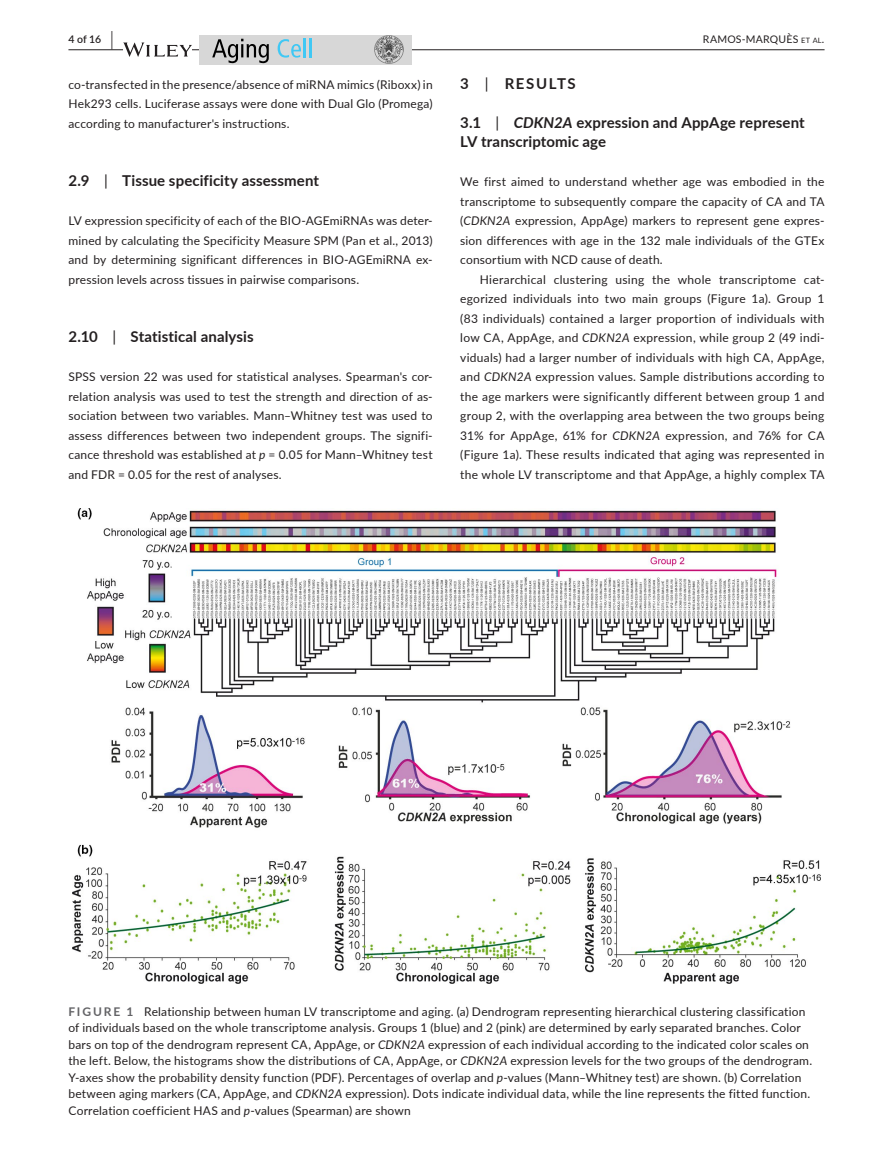
<style>
.page{position:relative;width:893px;height:1174px;background:#fff}
.page>*{position:absolute;margin:0;border:0;box-sizing:border-box;transform-origin:0 0}
.t1{font:700 15px/19.5px "Lato";letter-spacing:.005em;color:#231f20}
.t2{font:700 15px "Lato";letter-spacing:.105em;color:#231f20}
.t3{font:12px/19.5px "Lato";letter-spacing:.015em;color:#231f20;text-align:justify}
.t4{font:10.5px "Lato";letter-spacing:.02em;color:#231f20}
.t5{font:600 10.5px "Lato";color:#231f20}
.s1{font-size:19.5px}
.s2{font-size:7.35px}
.s3{font-weight:400}
.s4{font-style:italic}
.s5{font-weight:700;color:#636366}
</style>
<div class="page">
<hr style="left:68px;top:49px;width:756px;height:1px;background:#231f20">
<svg style="left:123px;top:42px;width:69px;height:15px"></svg>
<div style="left:200px;top:35px;width:212px;height:29px;background:#d7d7d7"></div>
<svg style="left:212px;top:39px;width:57px;height:24px"></svg>
<svg style="left:278px;top:38px;width:28px;height:20px"></svg>
<hr style="left:309px;top:38px;width:3px;height:19px;background:#40c8f4">
<img style="left:375px;top:35px;width:28px;height:29px">
<img style="left:72px;top:508px;width:749px;height:475px">
<p class="t5" style="left:68px;top:31px;width:46px">4 of 16 <span class="s1">|</span></p>
<p class="t4" style="left:703px;top:31px;width:123px">RAMOS-MARQUÈS <span class="s2">et al</span>.</p>
<p class="t3" style="left:68px;top:74px;width:366px">co-transfected in the presence/absence of miRNA mimics (Riboxx) in Hek293 cells. Luciferase assays were done with Dual Glo (Promega) according to manufacturer's instructions.</p>
<p class="t2" style="left:460px;top:72px;width:117px">3 <span class="s3">|</span> RESULTS</p>
<p class="t1" style="left:460px;top:112px;width:346px">3.1 <span class="s3">|</span> <span class="s4">CDKN2A</span> expression and AppAge represent<br>LV transcriptomic age</p>
<p class="t3" style="left:460px;top:171px;width:366px">We first aimed to understand whether age was embodied in the transcriptome to subsequently compare the capacity of CA and TA (<span class="s4">CDKN2A</span> expression, AppAge) markers to represent gene expres&shy;sion differences with age in the 132 male individuals of the GTEx consortium with NCD cause of death.</p>
<p class="t3" style="left:460px;top:269px;width:366px;text-indent:20px">Hierarchical clustering using the whole transcriptome cat&shy;egorized individuals into two main groups (Figure 1a). Group 1 (83 individuals) contained a larger proportion of individuals with low CA, AppAge, and <span class="s4">CDKN2A</span> expression, while group 2 (49 indi&shy;viduals) had a larger number of individuals with high CA, AppAge, and <span class="s4">CDKN2A</span> expression values. Sample distributions according to the age markers were significantly different between group 1 and group 2, with the overlapping area between the two groups being 31% for AppAge, 61% for <span class="s4">CDKN2A</span> expression, and 76% for CA (Figure 1a). These results indicated that aging was represented in the whole LV transcriptome and that AppAge, a highly complex TA</p>
<p class="t1" style="left:68px;top:170px;width:252px">2.9 <span class="s3">|</span> Tissue specificity assessment</p>
<p class="t3" style="left:68px;top:210px;width:366px">LV expression specificity of each of the BIO-AGEmiRNAs was deter&shy;mined by calculating the Specificity Measure SPM (Pan et al., 2013) and by determining significant differences in BIO-AGEmiRNA ex&shy;pression levels across tissues in pairwise comparisons.</p>
<p class="t1" style="left:68px;top:326px;width:187px">2.10 <span class="s3">|</span> Statistical analysis</p>
<p class="t3" style="left:68px;top:366px;width:366px">SPSS version 22 was used for statistical analyses. Spearman's cor&shy;relation analysis was used to test the strength and direction of as&shy;sociation between two variables. Mann–Whitney test was used to assess differences between two independent groups. The signifi&shy;cance threshold was established at <span class="s4">p</span> = 0.05 for Mann–Whitney test and FDR = 0.05 for the rest of analyses.</p>
<p class="t3" style="left:68px;top:1002px;width:745px;line-height:16.5px;text-align:left"><span class="s5">FIGURE 1</span> Relationship between human LV transcriptome and aging. (a) Dendrogram representing hierarchical clustering classification of individuals based on the whole transcriptome analysis. Groups 1 (blue) and 2 (pink) are determined by early separated branches. Color bars on top of the dendrogram represent CA, AppAge, or <span class="s4">CDKN2A</span> expression of each individual according to the indicated color scales on the left. Below, the histograms show the distributions of CA, AppAge, or <span class="s4">CDKN2A</span> expression levels for the two groups of the dendrogram.<br>Y-axes show the probability density function (PDF). Percentages of overlap and <span class="s4">p</span>-values (Mann–Whitney test) are shown. (b) Correlation between aging markers (CA, AppAge, and <span class="s4">CDKN2A</span> expression). Dots indicate individual data, while the line represents the fitted function.<br>Correlation coefficient HAS and <span class="s4">p</span>-values (Spearman) are shown</p>
</div>
